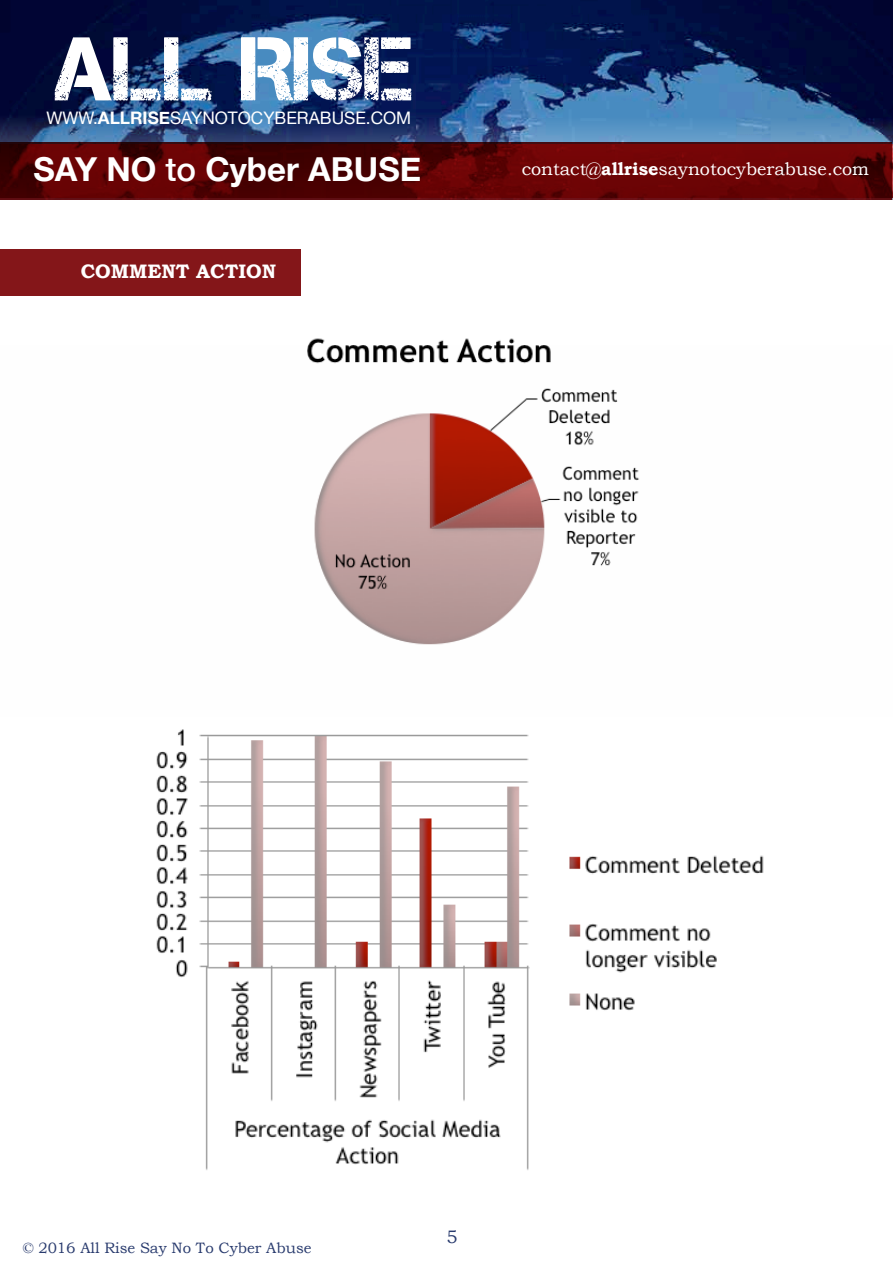
<style>
.page{position:relative;width:893px;height:1263px;background:#fff}
.page>*{position:absolute;margin:0;border:0;box-sizing:border-box;transform-origin:0 0}
.t1{font:90px "Captureit";color:#fff}
.t2{font:700 33px "Helvetica Neue";color:#fff}
.t3{font:700 19.5px "Bookman Old Style";color:#fff}
.t4{font:18px "Bookman Old Style";color:#fff}
.t5{font:18px "Bookman Old Style";color:#293b6e}
.t6{font:17.25px "Helvetica Neue";color:#fff}
.t7{font:15px "Bookman Old Style";color:#293b6e}
.s1{font-weight:700}
.s2{font-weight:500}
</style>
<div class="page">
<img style="left:0;top:0;width:893px;height:200px">
<svg style="left:0;top:142px;width:892px;height:58px;background:#5c0304"></svg>
<div style="left:0;top:249px;width:301px;height:47px;background:#841619"></div>
<img style="left:307px;top:338px;width:332px;height:307px">
<img style="left:156px;top:729px;width:608px;height:441px">
<h1 class="t1" style="left:55px;top:19px;width:361px">ALL RISE</h1>
<p class="t6" style="left:46px;top:105px;width:366px">WWW.<span class="s1">ALLRISE</span>SAYNOTOCYBERABUSE.COM</p>
<h2 class="t2" style="left:34px;top:143px;width:389px">SAY NO <span class="s2">to</span> Cyber ABUSE</h2>
<p class="t4" style="left:522px;top:159px;width:349px">contact@<span class="s1">allrise</span>saynotocyberabuse.com</p>
<p class="t3" style="left:81px;top:259px;width:197px">COMMENT ACTION</p>
<p class="t7" style="left:22px;top:1239px;width:291px">© 2016 All Rise Say No To Cyber Abuse</p>
<p class="t5" style="left:446px;top:1226px;width:13px">5</p>
</div>
